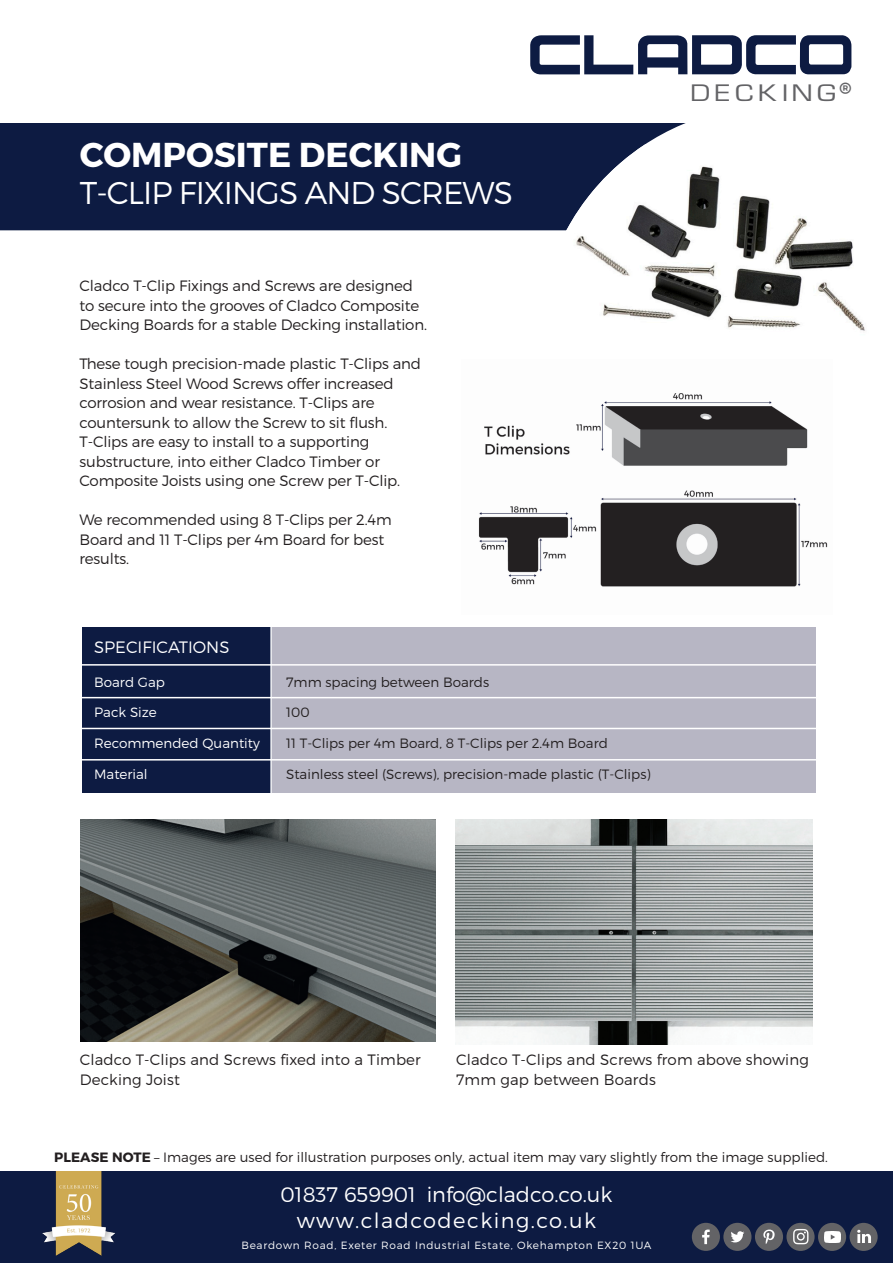
<style>
.page{position:relative;width:893px;height:1263px;background:#fff}
.page>*{position:absolute;margin:0;border:0;box-sizing:border-box;transform-origin:0 0}
.t1{font:700 34.5px "Montserrat";color:#fff}
.t2{font:300 31.5px "Montserrat";letter-spacing:-.03em;color:#fff}
.t3{font:27.15px "Euro Style Normal";letter-spacing:.18em;color:#636366;scale:1.23 1}
.t4{font:300 21px "Montserrat";color:#fff}
.t5{font:300 21px "Montserrat";letter-spacing:.07em;color:#fff}
.t6{font:300 16.5px "Montserrat";color:#fff}
.t7{font:300 15px/19.5px "Montserrat";letter-spacing:-.01em;color:#231f20}
.t8{font:300 15px/19.5px "Montserrat";letter-spacing:.01em;color:#231f20}
.t9{font:300 13.5px "Montserrat";color:#231f20}
.t10{font:300 13.5px "Montserrat";color:#fff}
.t11{font:300 10.5px "Montserrat";letter-spacing:.07em;color:#fff}
.s1{font-weight:700}
</style>
<div class="page">
<div style="left:0;top:123px;width:538px;height:107px;background:#0d1b42"></div>
<svg style="left:538px;top:123px;width:148px;height:108px;background:#222f53"></svg>
<img style="left:563px;top:144px;width:302px;height:187px">
<svg style="left:530px;top:35px;width:321px;height:39px"></svg>
<div style="left:0;top:1171px;width:893px;height:92px;background:#0d1b42"></div>
<div style="left:82px;top:628px;width:190px;height:165px;background:#0d1b42"></div>
<div style="left:272px;top:628px;width:544px;height:165px;background:#b7b6c4"></div>
<hr style="left:270px;top:614px;width:2px;height:211px;background:#fff">
<hr style="left:74px;top:697px;width:803px;height:1px;background:#fff">
<hr style="left:73px;top:728px;width:802px;height:1px;background:#fff">
<hr style="left:73px;top:759px;width:802px;height:1px;background:#fff">
<hr style="left:76px;top:664px;width:758px;height:2px;background:#fff">
<div style="left:692px;top:1223px;width:28px;height:28px;background:#636366;border-radius:50%"></div>
<svg style="left:702px;top:1229px;width:8px;height:15px"></svg>
<div style="left:723px;top:1223px;width:28px;height:28px;background:#636366;border-radius:50%"></div>
<svg style="left:731px;top:1231px;width:13px;height:11px"></svg>
<div style="left:755px;top:1223px;width:28px;height:28px;background:#636366;border-radius:50%"></div>
<svg style="left:763px;top:1229px;width:12px;height:15px"></svg>
<div style="left:786px;top:1223px;width:29px;height:28px;background:#636366;border-radius:50%"></div>
<svg style="left:793px;top:1229px;width:15px;height:15px"></svg>
<div style="left:818px;top:1223px;width:28px;height:28px;background:#636366;border-radius:50%"></div>
<img style="left:825px;top:1231px;width:15px;height:11px">
<div style="left:849px;top:1223px;width:29px;height:28px;background:#636366;border-radius:50%"></div>
<svg style="left:857px;top:1230px;width:14px;height:13px"></svg>
<img style="left:42px;top:1171px;width:73px;height:85px">
<img style="left:81px;top:819px;width:354px;height:223px">
<img style="left:456px;top:819px;width:356px;height:225px">
<img style="left:478px;top:393px;width:350px;height:194px">
<p class="t1" style="left:80px;top:133px;width:384px">COMPOSITE DECKING</p>
<p class="t2" style="left:80px;top:174px;width:435px">T-CLIP FIXINGS AND SCREWS</p>
<p class="t7" style="left:79px;top:276px;width:349px">Cladco T-Clip Fixings and Screws are designed to secure into the grooves of Cladco Composite<br>Decking Boards for a stable Decking installation.</p>
<p class="t7" style="left:79px;top:354px;width:343px">These tough precision-made plastic T-Clips and Stainless Steel Wood Screws offer increased corrosion and wear resistance. T-Clips are countersunk to allow the Screw to sit flush.<br>T-Clips are easy to install to a supporting substructure, into either Cladco Timber or Composite Joists using one Screw per T-Clip.</p>
<p class="t7" style="left:79px;top:510px;width:314px">We recommended using 8 T-Clips per 2.4m<br>Board and 11 T-Clips per 4m Board for best results.</p>
<p class="t6" style="left:94px;top:637px;width:137px">SPECIFICATIONS</p>
<p class="t10" style="left:94px;top:674px;width:72px">Board Gap</p>
<p class="t10" style="left:94px;top:704px;width:64px">Pack Size</p>
<p class="t10" style="left:94px;top:735px;width:167px">Recommended Quantity</p>
<p class="t10" style="left:94px;top:766px;width:55px">Material</p>
<p class="t9" style="left:286px;top:674px;width:205px">7mm spacing between Boards</p>
<p class="t9" style="left:286px;top:704px;width:25px">100</p>
<p class="t9" style="left:286px;top:735px;width:323px">11 T-Clips per 4m Board, 8 T-Clips per 2.4m Board</p>
<p class="t9" style="left:286px;top:766px;width:366px">Stainless steel (Screws), precision-made plastic (T-Clips)</p>
<p class="t3" style="left:692px;top:82px;width:131px">DECKING<sup>®</sup></p>
<p class="t8" style="left:80px;top:1050px;width:343px">Cladco T-Clips and Screws fixed into a Timber<br>Decking Joist</p>
<p class="t8" style="left:456px;top:1050px;width:354px">Cladco T-Clips and Screws from above showing<br>7mm gap between Boards</p>
<p class="t9" style="left:54px;top:1149px;width:775px"><span class="s1">PLEASE NOTE</span> – Images are used for illustration purposes only, actual item may vary slightly from the image supplied.</p>
<p class="t4" style="left:281px;top:1182px;width:333px">01837 659901 info@cladco.co.uk</p>
<p class="t11" style="left:241px;top:1239px;width:411px">Beardown Road, Exeter Road Industrial Estate, Okehampton EX20 1UA</p>
<p class="t5" style="left:297px;top:1208px;width:301px">www.cladcodecking.co.uk</p>
</div>
